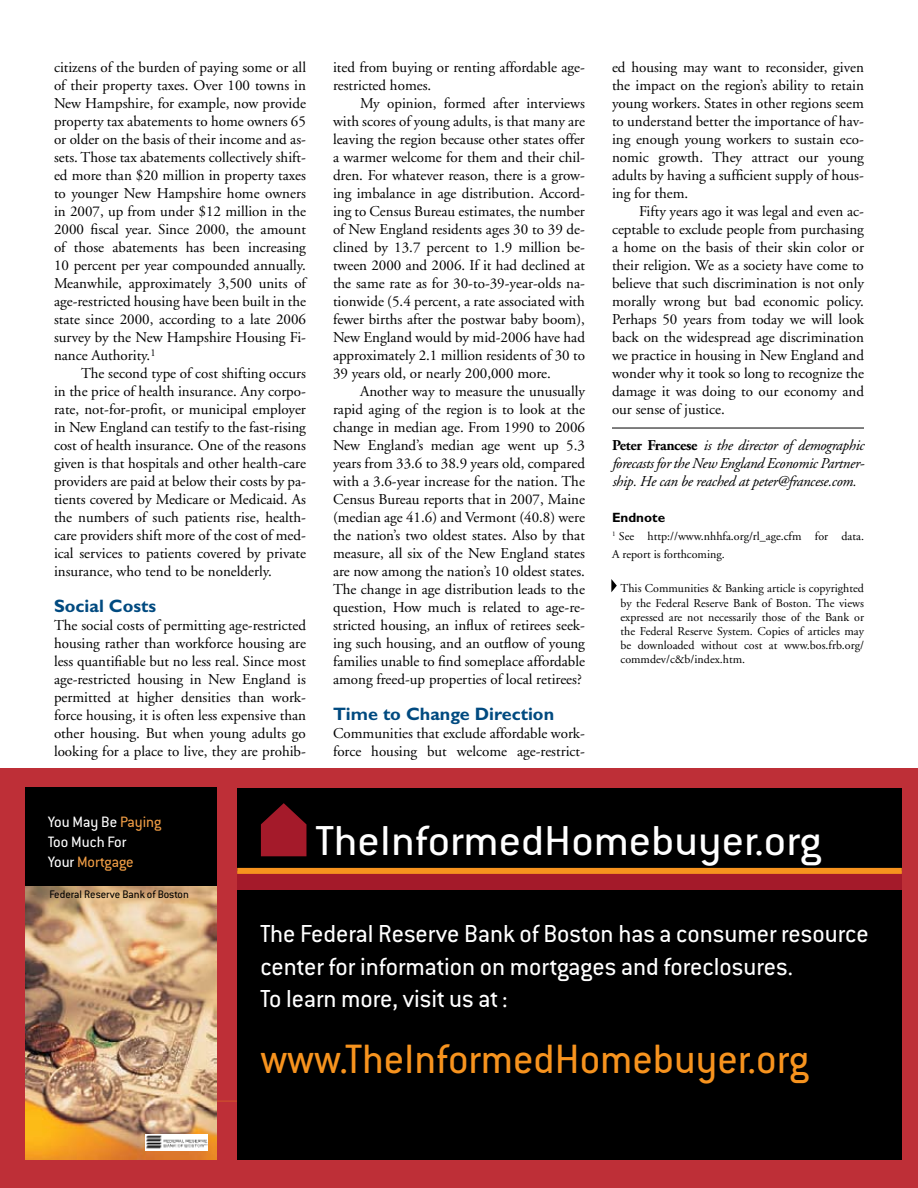
<style>
.page{position:relative;width:918px;height:1188px;background:#fff}
.page>*{position:absolute;margin:0;border:0;box-sizing:border-box;transform-origin:0 0}
.t1{font:45.9px "Conduit ITC Std";color:#fff;scale:1.07 1}
.t2{font:45px "Conduit ITC Std";color:#f7931e}
.t3{font:27px/32.4px "Conduit ITC Std";color:#fff}
.t4{font:700 18px "Gill Sans";color:#004a80}
.t5{font:16.5px/19.8px "Conduit ITC Std";color:#fff}
.t6{font:15px/18px "Adobe Garamond";color:#000;text-align:justify}
.t7{font:italic 15px/18px "Adobe Garamond";letter-spacing:-.02em;color:#000;text-align:justify}
.t8{font:700 13.5px "Gill Sans";color:#000}
.t9{font:12px/14.2px "Adobe Garamond";color:#000;text-align:justify}
.t10{font:12px "Conduit ITC Std";color:#000}
.t11{font:7.05px "Adobe Garamond";color:#000}
.s1{font-weight:700;font-style:normal}
.s2{color:#f09d45}
</style>
<div class="page">
<hr style="left:612px;top:428px;width:252px;height:1px;background:#000">
<div style="left:0;top:768px;width:918px;height:420px;background:#be2f37"></div>
<hr style="left:59px;top:1101px;width:810px;height:1px;background:#d1582b">
<div style="left:237px;top:788px;width:665px;height:83px;background:#000"></div>
<svg style="left:260px;top:803px;width:47px;height:54px"></svg>
<div style="left:277px;top:836px;width:13px;height:20px;background:#a41a2a"></div>
<div style="left:270px;top:819px;width:9px;height:12px;background:#a41a2a"></div>
<div style="left:289px;top:819px;width:9px;height:12px;background:#a41a2a"></div>
<div style="left:237px;top:871px;width:665px;height:21px;background:#a41a2a"></div>
<div style="left:237px;top:868px;width:665px;height:6px;background:#f7931e"></div>
<img style="left:26px;top:886px;width:191px;height:274px">
<div style="left:26px;top:787px;width:191px;height:99px;background:#000"></div>
<img style="left:145px;top:1134px;width:62px;height:16px">
<div style="left:237px;top:891px;width:665px;height:269px;background:#000"></div>
<svg style="left:611px;top:579px;width:6px;height:13px"></svg>
<p class="t6" style="left:54px;top:59px;width:254px">citizens of the burden of paying some or all of their property taxes. Over 100 towns in New Hampshire, for example, now provide property tax abatements to home owners 65 or older on the basis of their income and as&shy;sets. Those tax abatements collectively shift&shy;ed more than $20 million in property taxes to younger New Hampshire home owners in 2007, up from under $12 million in the 2000 fiscal year. Since 2000, the amount of those abatements has been increasing 10 percent per year compounded annually.<br>Meanwhile, approximately 3,500 units of age-restricted housing have been built in the state since 2000, according to a late 2006 survey by the New Hampshire Housing Fi&shy;nance Authority.<sup>1</sup></p>
<p class="t6" style="left:54px;top:365px;width:254px;text-indent:27px">The second type of cost shifting occurs in the price of health insurance. Any corpo&shy;rate, not-for-profit, or municipal employer in New England can testify to the fast-rising cost of health insurance. One of the reasons given is that hospitals and other health-care providers are paid at below their costs by pa&shy;tients covered by Medicare or Medicaid. As the numbers of such patients rise, health&shy;care providers shift more of the cost of med&shy;ical services to patients covered by private insurance, who tend to be nonelderly.</p>
<p class="t4" style="left:54px;top:595px;width:104px">Social Costs</p>
<p class="t6" style="left:54px;top:617px;width:254px">The social costs of permitting age-restricted housing rather than workforce housing are less quantifiable but no less real. Since most age-restricted housing in New England is permitted at higher densities than work&shy;force housing, it is often less expensive than other housing. But when young adults go looking for a place to live, they are prohib-</p>
<p class="t6" style="left:333px;top:59px;width:253px">ited from buying or renting affordable age&shy;restricted homes.</p>
<p class="t6" style="left:333px;top:95px;width:254px;text-indent:27px">My opinion, formed after interviews with scores of young adults, is that many are leaving the region because other states offer a warmer welcome for them and their chil&shy;dren. For whatever reason, there is a grow&shy;ing imbalance in age distribution. Accord&shy;ing to Census Bureau estimates, the number of New England residents ages 30 to 39 de&shy;clined by 13.7 percent to 1.9 million be&shy;tween 2000 and 2006. If it had declined at the same rate as for 30-to-39-year-olds na&shy;tionwide (5.4 percent, a rate associated with fewer births after the postwar baby boom), New England would by mid-2006 have had approximately 2.1 million residents of 30 to 39 years old, or nearly 200,000 more.</p>
<p class="t6" style="left:333px;top:383px;width:254px;text-indent:27px">Another way to measure the unusually rapid aging of the region is to look at the change in median age. From 1990 to 2006<br>New England’s median age went up 5.3 years from 33.6 to 38.9 years old, compared with a 3.6-year increase for the nation. The Census Bureau reports that in 2007, Maine (median age 41.6) and Vermont (40.8) were the nation’s two oldest states. Also by that measure, all six of the New England states are now among the nation’s 10 oldest states.<br>The change in age distribution leads to the question, How much is related to age-re&shy;stricted housing, an influx of retirees seek&shy;ing such housing, and an outflow of young families unable to find someplace affordable among freed-up properties of local retirees?</p>
<p class="t4" style="left:333px;top:703px;width:223px">Time to Change Direction</p>
<p class="t6" style="left:333px;top:725px;width:254px">Communities that exclude affordable work&shy;force housing but welcome age-restrict-</p>
<p class="t6" style="left:612px;top:59px;width:254px">ed housing may want to reconsider, given the impact on the region’s ability to retain young workers. States in other regions seem to understand better the importance of hav&shy;ing enough young workers to sustain eco&shy;nomic growth. They attract our young adults by having a sufficient supply of hous&shy;ing for them.</p>
<p class="t6" style="left:612px;top:203px;width:254px;text-indent:27px">Fifty years ago it was legal and even ac&shy;ceptable to exclude people from purchasing a home on the basis of their skin color or their religion. We as a society have come to believe that such discrimination is not only morally wrong but bad economic policy.<br>Perhaps 50 years from today we will look back on the widespread age discrimination we practice in housing in New England and wonder why it took so long to recognize the damage it was doing to our economy and our sense of justice.</p>
<p class="t7" style="left:612px;top:437px;width:254px"><span class="s1">Peter Francese</span> is the director of demographic forecasts for the New England Economic Partner&shy;ship. He can be reached at peter@francese.com.</p>
<p class="t8" style="left:612px;top:509px;width:55px">Endnote</p>
<p class="t9" style="left:619px;top:529px;width:247px">See http://www.nhhfa.org/rl_age.cfm for data.</p>
<p class="t11" style="left:612px;top:530px;width:5px">1</p>
<p class="t9" style="left:612px;top:547px;width:114px">A report is forthcoming.</p>
<p class="t9" style="left:621px;top:582px;width:245px">This Communities &amp; Banking article is copyrighted by the Federal Reserve Bank of Boston. The views expressed are not necessarily those of the Bank or the Federal Reserve System. Copies of articles may be downloaded without cost at www.bos.frb.org/ commdev/c&amp;b/index.htm.</p>
<p class="t5" style="left:48px;top:812px;width:115px">You May Be <span class="s2">Paying<br></span>Too Much For<br>Your <span class="s2">Mortgage</span></p>
<p class="t10" style="left:50px;top:887px;width:141px">Federal Reserve Bank of Boston</p>
<h1 class="t1" style="left:316px;top:813px;width:474px">TheInformedHomebuyer.org</h1>
<h3 class="t3" style="left:260px;top:917px;width:610px">The Federal Reserve Bank of Boston has a consumer resource center for information on mortgages and foreclosures.<br>To learn more, visit us at :</h3>
<h2 class="t2" style="left:260px;top:1032px;width:550px">www.TheInformedHomebuyer.org</h2>
</div>
